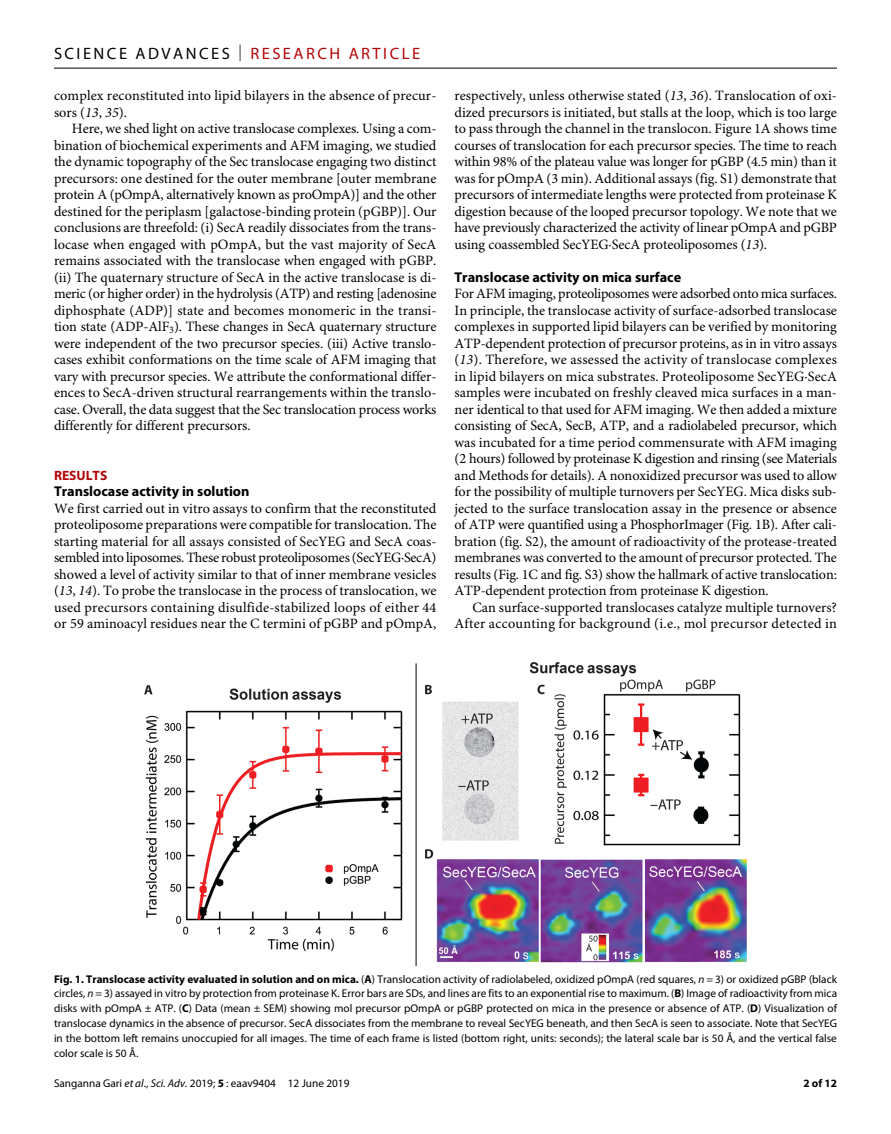
<style>
.page{position:relative;width:891px;height:1134px;background:#fff}
.page>*{position:absolute;margin:0;border:0;box-sizing:border-box;transform-origin:0 0}
.t1{font:16.5px "Myriad Pro";letter-spacing:.15em;color:#000}
.t2{font:14.25px/16.5px "Minion Pro";color:#000;text-align:justify}
.t3{font:700 14.25px "Myriad Pro";color:#000}
.t4{font:700 13.5px "Myriad Pro";color:#b10508}
.t5{font:11.25px/15px "Myriad Pro";color:#000;text-align:justify}
.t6{font:700 11.25px "Myriad Pro";color:#000}
.s1{font-weight:300}
.s2{color:#b10508}
.s3{font-style:italic}
.s4{font-weight:700}
</style>
<div class="page">
<hr style="left:54px;top:68px;width:783px;height:1px;background:#000">
<img style="left:144px;top:662px;width:603px;height:304px">
<p class="t1" style="left:54px;top:40px;width:368px">SCIENCE ADVANCES <span class="s1">|</span> <span class="s2">RESEARCH ARTICLE</span></p>
<p class="t2" style="left:54px;top:89px;width:384px">complex reconstituted into lipid bilayers in the absence of precur&shy;sors (<span class="s3">13</span>, <span class="s3">35</span>).</p>
<p class="t2" style="left:54px;top:122px;width:384px;text-indent:18px">Here, we shed light on active translocase complexes. Using a com&shy;bination of biochemical experiments and AFM imaging, we studied the dynamic topography of the Sec translocase engaging two distinct precursors: one destined for the outer membrane [outer membrane protein A (pOmpA, alternatively known as proOmpA)] and the other destined for the periplasm [galactose-binding protein (pGBP)]. Our conclusions are threefold: (i) SecA readily dissociates from the trans&shy;locase when engaged with pOmpA, but the vast majority of SecA remains associated with the translocase when engaged with pGBP. (ii) The quaternary structure of SecA in the active translocase is di&shy;meric (or higher order) in the hydrolysis (ATP) and resting [adenosine diphosphate (ADP)] state and becomes monomeric in the transi&shy;tion state (ADP-AlF<sub>3</sub>). These changes in SecA quaternary structure were independent of the two precursor species. (iii) Active translo&shy;cases exhibit conformations on the time scale of AFM imaging that vary with precursor species. We attribute the conformational differ&shy;ences to SecA-driven structural rearrangements within the translo&shy;case. Overall, the data suggest that the Sec translocation process works differently for different precursors.</p>
<p class="t4" style="left:54px;top:464px;width:55px">RESULTS</p>
<p class="t3" style="left:54px;top:480px;width:197px">Translocase activity in solution</p>
<p class="t2" style="left:54px;top:501px;width:384px">We first carried out in vitro assays to confirm that the reconstituted proteoliposome preparations were compatible for translocation. The starting material for all assays consisted of SecYEG and SecA coas&shy;sembled into liposomes. These robust proteoliposomes (SecYEG·SecA) showed a level of activity similar to that of inner membrane vesicles (<span class="s3">13</span>, <span class="s3">14</span>). To probe the translocase in the process of translocation, we used precursors containing disulfide-stabilized loops of either 44 or 59 aminoacyl residues near the C termini of pGBP and pOmpA,</p>
<p class="t2" style="left:454px;top:89px;width:384px">respectively, unless otherwise stated (<span class="s3">13</span>, <span class="s3">36</span>). Translocation of oxi&shy;dized precursors is initiated, but stalls at the loop, which is too large to pass through the channel in the translocon. Figure 1A shows time courses of translocation for each precursor species. The time to reach within 98% of the plateau value was longer for pGBP (4.5 min) than it was for pOmpA (3 min). Additional assays (fig. S1) demonstrate that precursors of intermediate lengths were protected from proteinase K digestion because of the looped precursor topology. We note that we have previously characterized the activity of linear pOmpA and pGBP using coassembled SecYEG·SecA proteoliposomes (<span class="s3">13</span>).</p>
<p class="t3" style="left:454px;top:265px;width:228px">Translocase activity on mica surface</p>
<p class="t2" style="left:454px;top:287px;width:384px">For AFM imaging, proteoliposomes were adsorbed onto mica surfaces.<br>In principle, the translocase activity of surface-adsorbed translocase complexes in supported lipid bilayers can be verified by monitoring ATP-dependent protection of precursor proteins, as in in vitro assays (<span class="s3">13</span>). Therefore, we assessed the activity of translocase complexes in lipid bilayers on mica substrates. Proteoliposome SecYEG·SecA samples were incubated on freshly cleaved mica surfaces in a man&shy;ner identical to that used for AFM imaging. We then added a mixture consisting of SecA, SecB, ATP, and a radiolabeled precursor, which was incubated for a time period commensurate with AFM imaging (2 hours) followed by proteinase K digestion and rinsing (see Materials and Methods for details). A nonoxidized precursor was used to allow for the possibility of multiple turnovers per SecYEG. Mica disks sub&shy;jected to the surface translocation assay in the presence or absence of ATP were quantified using a PhosphorImager (Fig. 1B). After cali&shy;bration (fig. S2), the amount of radioactivity of the protease-treated membranes was converted to the amount of precursor protected. The results (Fig. 1C and fig. S3) show the hallmark of active translocation:<br>ATP-dependent protection from proteinase K digestion.</p>
<p class="t2" style="left:454px;top:600px;width:384px;text-align:right">Can surface-supported translocases catalyze multiple turnovers?<br>After accounting for background (i.e., mol precursor detected in</p>
<p class="t5" style="left:54px;top:971px;width:785px"><span class="s4">Fig. 1. Translocase activity evaluated in solution and on mica.</span> (<span class="s4">A</span>) Translocation activity of radiolabeled, oxidized pOmpA (red squares, <span class="s3">n</span> = 3) or oxidized pGBP (black circles, <span class="s3">n</span> = 3) assayed in vitro by protection from proteinase K. Error bars are SDs, and lines are fits to an exponential rise to maximum. (<span class="s4">B</span>) Image of radioactivity from mica disks with pOmpA ± ATP. (<span class="s4">C</span>) Data (mean ± SEM) showing mol precursor pOmpA or pGBP protected on mica in the presence or absence of ATP. (<span class="s4">D</span>) Visualization of translocase dynamics in the absence of precursor. SecA dissociates from the membrane to reveal SecYEG beneath, and then SecA is seen to associate. Note that SecYEG in the bottom left remains unoccupied for all images. The time of each frame is listed (bottom right, units: seconds); the lateral scale bar is 50 Å, and the vertical false color scale is 50 Å.</p>
<p class="t5" style="left:54px;top:1076px;width:297px">Sanganna Gari <span class="s3">et al</span>., <span class="s3">Sci. Adv.</span> 2019; <span class="s4">5</span> : eaav9404 12 June 2019</p>
<p class="t6" style="left:803px;top:1074px;width:35px">2 of 12</p>
</div>
